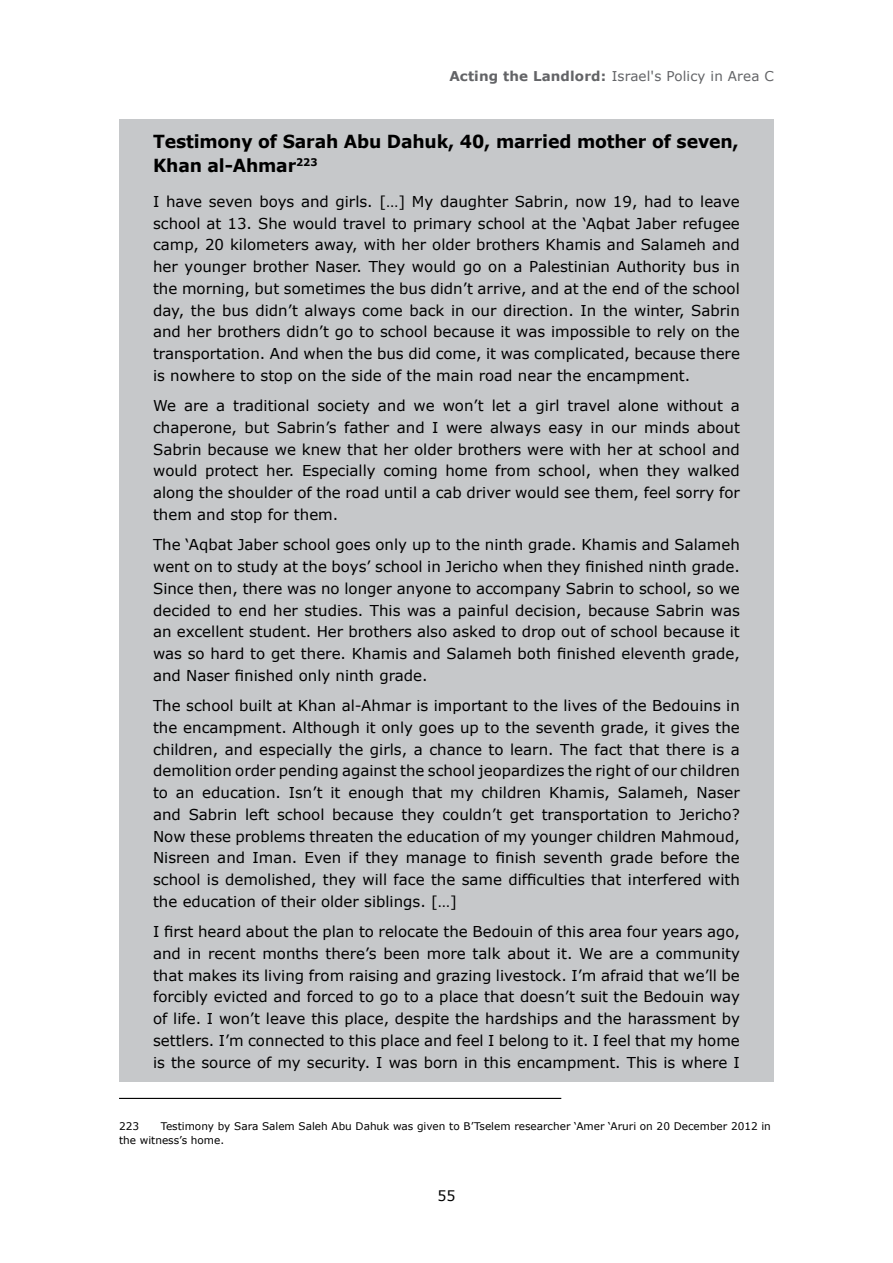
<style>
.page{position:relative;width:893px;height:1263px;background:#fff}
.page>*{position:absolute;margin:0;border:0;box-sizing:border-box;transform-origin:0 0}
.t1{font:700 18px/24px "Verdana";letter-spacing:-.01em;color:#000;scale:.96 1}
.t2{font:15px/21.8px "Verdana";color:#000;text-align:justify}
.t3{font:14.25px "Verdana";color:#000}
.t4{font:13.5px "Verdana";letter-spacing:.01em;color:#636467}
.t5{font:10.5px/14.2px "Verdana";color:#000}
.s1{font-weight:700}
</style>
<div class="page">
<div style="left:119px;top:119px;width:655px;height:963px;background:#c6c8ca"></div>
<hr style="left:119px;top:1098px;width:442px;height:1px;background:#000">
<p class="t4" style="left:449px;top:67px;width:326px"><span class="s1">Acting the Landlord:</span> Israel's Policy in Area C</p>
<p class="t1" style="left:153px;top:129px;width:612px">Testimony of Sarah Abu Dahuk, 40, married mother of seven,<br>Khan al-Ahmar<sup>223</sup></p>
<p class="t2" style="left:153px;top:190px;width:588px">I have seven boys and girls. […] My daughter Sabrin, now 19, had to leave school at 13. She would travel to primary school at the ‘Aqbat Jaber refugee camp, 20 kilometers away, with her older brothers Khamis and Salameh and her younger brother Naser. They would go on a Palestinian Authority bus in the morning, but sometimes the bus didn’t arrive, and at the end of the school day, the bus didn’t always come back in our direction. In the winter, Sabrin and her brothers didn’t go to school because it was impossible to rely on the transportation. And when the bus did come, it was complicated, because there is nowhere to stop on the side of the main road near the encampment.</p>
<p class="t2" style="left:153px;top:395px;width:588px">We are a traditional society and we won’t let a girl travel alone without a chaperone, but Sabrin’s father and I were always easy in our minds about Sabrin because we knew that her older brothers were with her at school and would protect her. Especially coming home from school, when they walked along the shoulder of the road until a cab driver would see them, feel sorry for them and stop for them.</p>
<p class="t2" style="left:153px;top:534px;width:588px">The ‘Aqbat Jaber school goes only up to the ninth grade. Khamis and Salameh went on to study at the boys’ school in Jericho when they finished ninth grade.<br>Since then, there was no longer anyone to accompany Sabrin to school, so we decided to end her studies. This was a painful decision, because Sabrin was an excellent student. Her brothers also asked to drop out of school because it was so hard to get there. Khamis and Salameh both finished eleventh grade, and Naser finished only ninth grade.</p>
<p class="t2" style="left:153px;top:694px;width:588px">The school built at Khan al-Ahmar is important to the lives of the Bedouins in the encampment. Although it only goes up to the seventh grade, it gives the children, and especially the girls, a chance to learn. The fact that there is a demolition order pending against the school jeopardizes the right of our children to an education. Isn’t it enough that my children Khamis, Salameh, Naser and Sabrin left school because they couldn’t get transportation to Jericho?<br>Now these problems threaten the education of my younger children Mahmoud, Nisreen and Iman. Even if they manage to finish seventh grade before the school is demolished, they will face the same difficulties that interfered with the education of their older siblings. […]</p>
<p class="t2" style="left:153px;top:920px;width:588px">I first heard about the plan to relocate the Bedouin of this area four years ago, and in recent months there’s been more talk about it. We are a community that makes its living from raising and grazing livestock. I’m afraid that we’ll be forcibly evicted and forced to go to a place that doesn’t suit the Bedouin way of life. I won’t leave this place, despite the hardships and the harassment by settlers. I’m connected to this place and feel I belong to it. I feel that my home is the source of my security. I was born in this encampment. This is where I</p>
<p class="t5" style="left:119px;top:1118px;width:653px;text-indent:42px">Testimony by Sara Salem Saleh Abu Dahuk was given to B’Tselem researcher ‘Amer ‘Aruri on 20 December 2012 in the witness’s home.</p>
<p class="t5" style="left:119px;top:1118px;width:22px">223</p>
<p class="t3" style="left:437px;top:1186px;width:20px">55</p>
</div>
